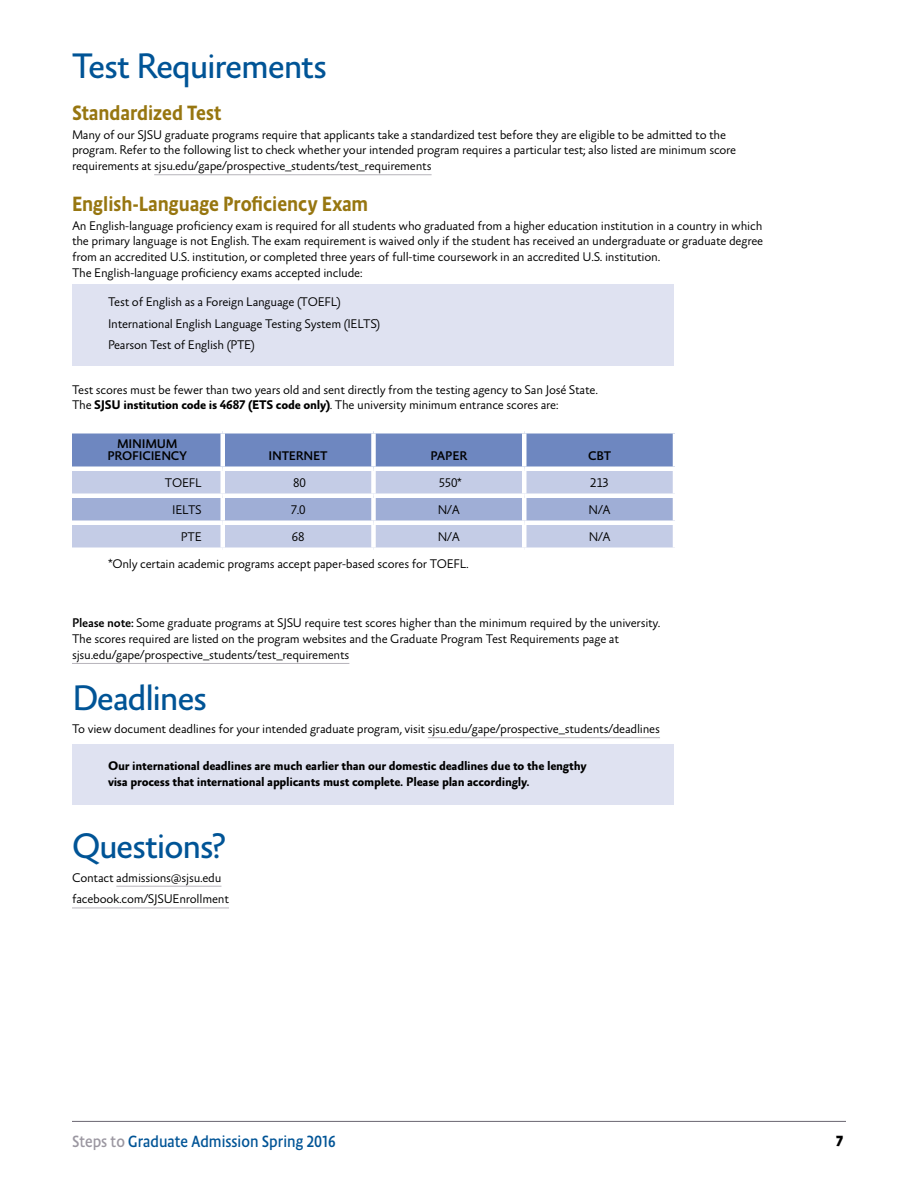
<style>
.page{position:relative;width:918px;height:1188px;background:#fff}
.page>*{position:absolute;margin:0;border:0;box-sizing:border-box;transform-origin:0 0}
._00A__Page_Head{font:36px "Absara Sans OT";letter-spacing:-.045em;color:#005496}
._01A__Head_Section{font:500 21px "Absara Sans Head OT";letter-spacing:-.005em;color:#977610}
.t1{font:16.5px "Absara Sans Head OT";color:#005496}
.t2{font:700 15px "Absara Sans Head OT";color:#000}
._01C__Text{font:300 12.75px/15.8px "Absara Sans OT";letter-spacing:-.02em;color:#000}
.Text__Indent{font:300 12.75px "Absara Sans OT";letter-spacing:-.02em;color:#000}
._01C__Text-2{font:700 12.75px/15.8px "Absara Sans OT";letter-spacing:-.02em;color:#000}
.Text__Indent-2{font:500 12.75px/12px "Absara Sans OT";letter-spacing:-.02em;color:#000;text-align:center}
.s1{font-weight:700}
.s2{font-weight:500}
.s3{color:#9b97a1}
</style>
<div class="page">
<hr style="left:72px;top:1121px;width:774px;height:1px;background:#6a6571">
<div style="left:72px;top:744px;width:601px;height:61px;background:#dfe2f1"></div>
<div style="left:72px;top:284px;width:601px;height:82px;background:#dfe2f1"></div>
<hr style="left:154px;top:174px;width:278px;height:1px;background:#b7b4bb">
<hr style="left:72px;top:663px;width:277px;height:1px;background:#b7b4bb">
<hr style="left:428px;top:737px;width:232px;height:1px;background:#b7b4bb">
<hr style="left:116px;top:886px;width:105px;height:1px;background:#b7b4bb">
<hr style="left:72px;top:908px;width:157px;height:1px;background:#b7b4bb">
<div style="left:72px;top:434px;width:601px;height:32px;background:#6e87c0"></div>
<div style="left:72px;top:471px;width:601px;height:77px;background:#c4cce6"></div>
<div style="left:72px;top:498px;width:601px;height:22px;background:#9faed6"></div>
<hr style="left:223px;top:494px;width:151px;height:4px;background:#fff">
<div style="left:223px;top:520px;width:151px;height:5px;background:#fff"></div>
<div style="left:371px;top:434px;width:5px;height:32px;background:#fff"></div>
<div style="left:371px;top:471px;width:5px;height:23px;background:#fff"></div>
<hr style="left:374px;top:494px;width:150px;height:4px;background:#fff">
<div style="left:371px;top:498px;width:5px;height:22px;background:#fff"></div>
<div style="left:374px;top:520px;width:150px;height:5px;background:#fff"></div>
<div style="left:371px;top:525px;width:5px;height:23px;background:#fff"></div>
<hr style="left:522px;top:434px;width:4px;height:32px;background:#fff">
<hr style="left:522px;top:471px;width:4px;height:23px;background:#fff">
<hr style="left:524px;top:494px;width:153px;height:4px;background:#fff">
<hr style="left:522px;top:498px;width:4px;height:22px;background:#fff">
<div style="left:524px;top:520px;width:153px;height:5px;background:#fff"></div>
<hr style="left:522px;top:525px;width:4px;height:23px;background:#fff">
<div style="left:220px;top:434px;width:5px;height:32px;background:#fff"></div>
<div style="left:220px;top:471px;width:5px;height:23px;background:#fff"></div>
<hr style="left:72px;top:494px;width:151px;height:4px;background:#fff">
<div style="left:220px;top:498px;width:5px;height:22px;background:#fff"></div>
<div style="left:72px;top:520px;width:151px;height:5px;background:#fff"></div>
<div style="left:220px;top:525px;width:5px;height:23px;background:#fff"></div>
<p class="_00A__Page_Head" style="left:72px;top:47px;width:257px">Test Requirements</p>
<p class="_01A__Head_Section" style="left:72px;top:100px;width:151px">Standardized Test</p>
<p class="_01C__Text" style="left:72px;top:127px;width:666px">Many of our SJSU graduate programs require that applicants take a standardized test before they are eligible to be admitted to the program. Refer to the following list to check whether your intended program requires a particular test; also listed are minimum score requirements at sjsu.edu/gape/prospective_students/test_requirements</p>
<p class="_01A__Head_Section" style="left:72px;top:191px;width:298px">English-Language Proficiency Exam</p>
<p class="_01C__Text" style="left:72px;top:218px;width:693px">An English-language proficiency exam is required for all students who graduated from a higher education institution in a country in which the primary language is not English. The exam requirement is waived only if the student has received an undergraduate or graduate degree from an accredited U.S. institution, or completed three years of full-time coursework in an accredited U.S. institution.<br>The English-language proficiency exams accepted include:</p>
<p class="Text__Indent" style="left:108px;top:295px;width:234px">Test of English as a Foreign Language (TOEFL)</p>
<p class="Text__Indent" style="left:108px;top:317px;width:274px">International English Language Testing System (IELTS)</p>
<p class="Text__Indent" style="left:108px;top:339px;width:148px">Pearson Test of English (PTE)</p>
<p class="_01C__Text" style="left:72px;top:382px;width:527px">Test scores must be fewer than two years old and sent directly from the testing agency to San José State.<br>The <span class="s1">SJSU institution code is 4687 (ETS code only)</span>. The university minimum entrance scores are:</p>
<p class="Text__Indent-2" style="left:107px;top:439px;width:81px">MINIMUM<br>PROFICIENCY</p>
<p class="Text__Indent-2" style="left:269px;top:451px;width:61px">INTERNET</p>
<p class="Text__Indent-2" style="left:430px;top:451px;width:38px">PAPER</p>
<p class="Text__Indent-2" style="left:588px;top:451px;width:25px">CBT</p>
<p class="Text__Indent" style="left:165px;top:476px;width:38px">TOEFL</p>
<p class="Text__Indent" style="left:293px;top:476px;width:14px">80</p>
<p class="Text__Indent" style="left:439px;top:476px;width:25px">550*</p>
<p class="Text__Indent" style="left:590px;top:476px;width:20px">213</p>
<p class="Text__Indent" style="left:172px;top:503px;width:31px">IELTS</p>
<p class="Text__Indent" style="left:291px;top:503px;width:16px">7.0</p>
<p class="Text__Indent" style="left:438px;top:503px;width:23px">N/A</p>
<p class="Text__Indent" style="left:589px;top:503px;width:23px">N/A</p>
<p class="Text__Indent" style="left:181px;top:530px;width:22px">PTE</p>
<p class="Text__Indent" style="left:292px;top:530px;width:14px">68</p>
<p class="Text__Indent" style="left:438px;top:530px;width:23px">N/A</p>
<p class="Text__Indent" style="left:589px;top:530px;width:23px">N/A</p>
<p class="Text__Indent" style="left:108px;top:557px;width:362px">*Only certain academic programs accept paper-based scores for TOEFL.</p>
<p class="_01C__Text" style="left:72px;top:616px;width:590px"><span class="s2">Please note:</span> Some graduate programs at SJSU require test scores higher than the minimum required by the university.<br>The scores required are listed on the program websites and the Graduate Program Test Requirements page at sjsu.edu/gape/prospective_students/test_requirements</p>
<p class="_00A__Page_Head" style="left:72px;top:679px;width:137px">Deadlines</p>
<p class="_01C__Text" style="left:72px;top:722px;width:590px">To view document deadlines for your intended graduate program, visit sjsu.edu/gape/prospective_students/deadlines</p>
<p class="_01C__Text-2" style="left:108px;top:759px;width:480px">Our international deadlines are much earlier than our domestic deadlines due to the lengthy visa process that international applicants must complete. Please plan accordingly.</p>
<p class="_00A__Page_Head" style="left:72px;top:828px;width:155px">Questions?</p>
<p class="_01C__Text" style="left:72px;top:870px;width:151px">Contact admissions@sjsu.edu</p>
<p class="_01C__Text" style="left:72px;top:892px;width:159px">facebook.com/SJSUEnrollment</p>
<p class="t1" style="left:72px;top:1132px;width:265px"><span class="s3">Steps to</span> Graduate Admission Spring 2016</p>
<p class="t2" style="left:836px;top:1132px;width:9px">7</p>
</div>
